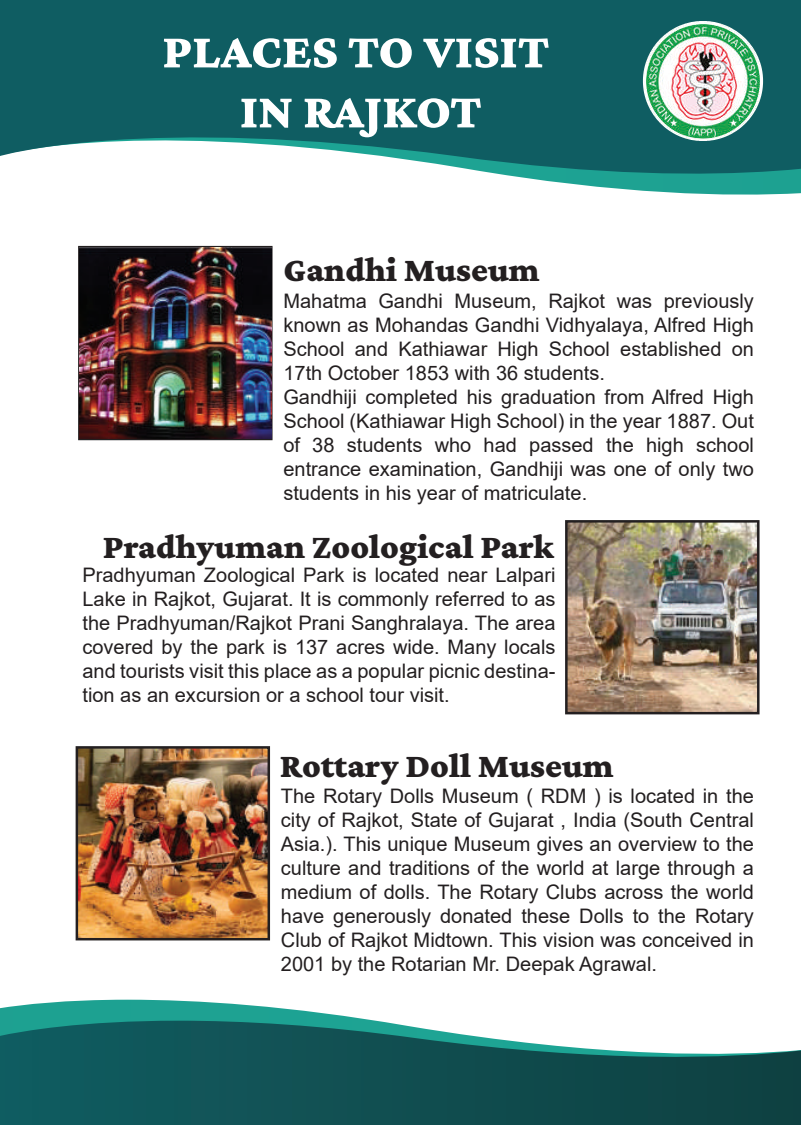
<style>
.page{position:relative;width:801px;height:1125px;background:#fff}
.page>*{position:absolute;margin:0;border:0;box-sizing:border-box;transform-origin:0 0}
.t1{font:200 50px/60px "Crimson Pro";color:#fff;text-align:center}
.t2{font:200 35px "Crimson Pro";color:#231f20}
.t3{font:20px/24px "Arial";color:#231f20;text-align:justify}
</style>
<div class="page">
<svg style="left:0;top:0;width:800px;height:195px;fill:#0f5d62"></svg>
<svg style="left:0;top:999px;width:371px;height:21px"></svg>
<svg style="left:0;top:1020px;width:800px;height:104px;background:#2d696a"></svg>
<div style="left:78px;top:246px;width:194px;height:194px;border:2px solid #231f20"></div>
<img style="left:79px;top:247px;width:192px;height:192px">
<img style="left:567px;top:523px;width:189px;height:188px">
<div style="left:564px;top:520px;width:195px;height:194px;border:2px solid #231f20"></div>
<img style="left:79px;top:749px;width:188px;height:188px">
<div style="left:76px;top:746px;width:194px;height:194px;border:2px solid #231f20"></div>
<h1 class="t1" style="left:162px;top:20px;width:388px">PLACES TO VISIT<br>IN RAJKOT</h1>
<h2 class="t2" style="left:283px;top:247px;width:257px">Gandhi Museum</h2>
<p class="t3" style="left:283px;top:289px;width:472px;text-align:left">Mahatma Gandhi Museum, Rajkot was previously known as Mohandas Gandhi Vidhyalaya, Alfred High School and Kathiawar High School established on 17th October 1853 with 36 students.<br>Gandhiji completed his graduation from Alfred High School (Kathiawar High School) in the year 1887. Out of 38 students who had passed the high school entrance examination, Gandhiji was one of only two students in his year of matriculate.</p>
<h2 class="t2" style="left:103px;top:524px;width:452px">Pradhyuman Zoological Park</h2>
<p class="t3" style="left:82px;top:563px;width:474px">Pradhyuman Zoological Park is located near Lalpari Lake in Rajkot, Gujarat. It is commonly referred to as the Pradhyuman/Rajkot Prani Sanghralaya. The area covered by the park is 137 acres wide. Many locals and tourists visit this place as a popular picnic destina&shy;tion as an excursion or a school tour visit.</p>
<h2 class="t2" style="left:280px;top:742px;width:335px">Rottary Doll Museum</h2>
<p class="t3" style="left:281px;top:783px;width:474px">The Rotary Dolls Museum ( RDM ) is located in the city of Rajkot, State of Gujarat , India (South Central Asia.). This unique Museum gives an overview to the culture and traditions of the world at large through a medium of dolls. The Rotary Clubs across the world have generously donated these Dolls to the Rotary Club of Rajkot Midtown. This vision was conceived in 2001 by the Rotarian Mr. Deepak Agrawal.</p>
</div>
